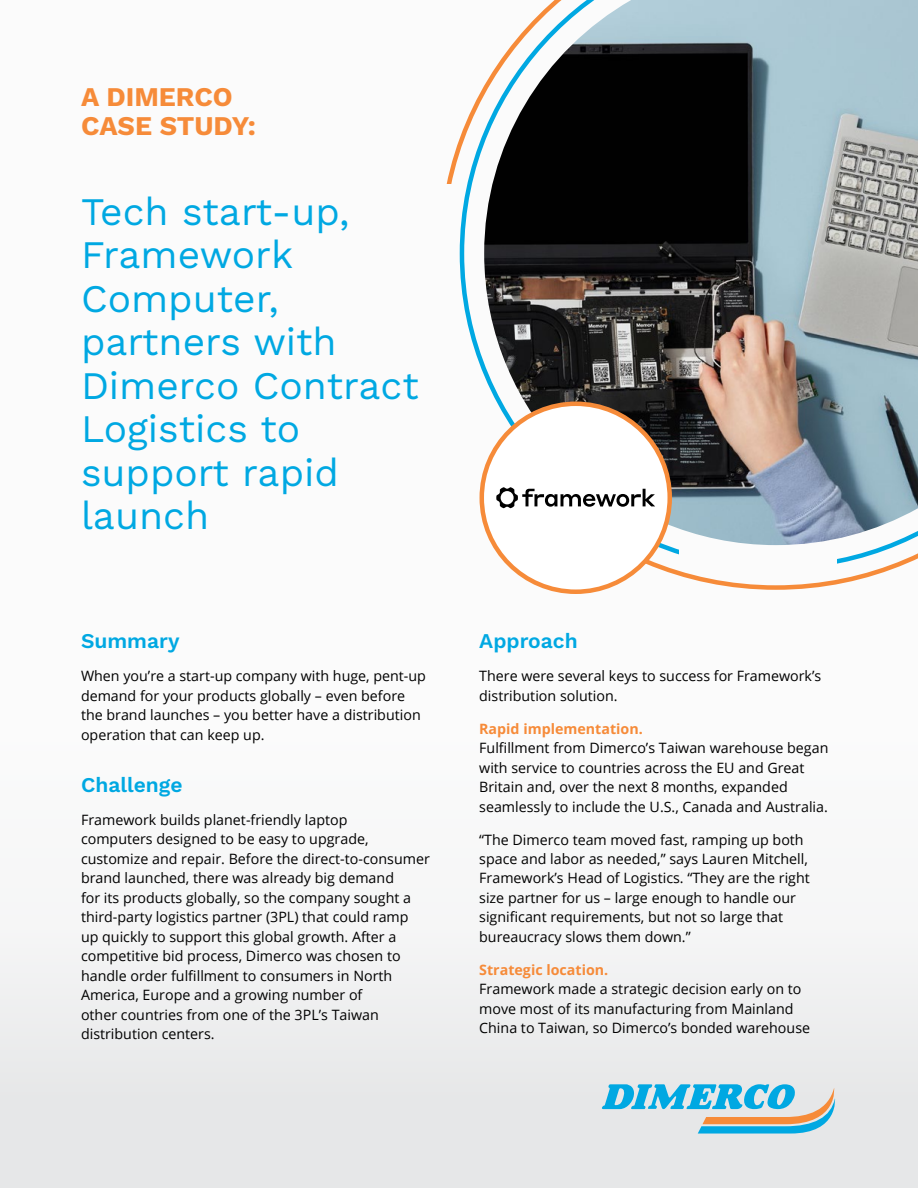
<style>
.page{position:relative;width:918px;height:1188px;background:#fff}
.page>*{position:absolute;margin:0;border:0;box-sizing:border-box;transform-origin:0 0}
.t1{font:39px/43.5px "Work Sans";color:#00a8e2}
.t2{font:700 27px/28.5px "Work Sans";color:#f68b39}
.t3{font:600 21px "Work Sans";color:#00a8e2}
.t4{font:14.25px/19.5px "Open Sans";color:#000}
.t5{font:700 14.25px "Open Sans";color:#f68b39}
</style>
<div class="page">
<div style="left:0;top:0;width:918px;height:1188px;background:linear-gradient(to bottom,#fff,#eeefef)"></div>
<svg style="left:439px;top:0;width:479px;height:590px"></svg>
<div style="left:334px;top:184px;width:208px;height:258px;background:#fbfbfb"></div>
<svg style="left:460px;top:0;width:458px;height:570px"></svg>
<div style="left:680px;top:171px;width:157px;height:399px;background:#fbfbfb"></div>
<svg style="left:601px;top:1084px;width:238px;height:50px;background:#9acad8"></svg>
<img style="left:484px;top:0;width:434px;height:545px">
<div style="left:482px;top:404px;width:188px;height:188px;background:#fff;border-radius:50%"></div>
<svg style="left:496px;top:487px;width:159px;height:21px"></svg>
<div style="left:480px;top:402px;width:192px;height:192px;border:4px solid #f68b39;border-radius:50%"></div>
<h2 class="t2" style="left:81px;top:82px;width:177px">A DIMERCO<br>CASE STUDY:</h2>
<h1 class="t1" style="left:81px;top:188px;width:339px">Tech start-up,<br>Framework<br>Computer, partners with<br>Dimerco Contract<br>Logistics to support rapid launch</h1>
<h3 class="t3" style="left:81px;top:625px;width:100px">Summary</h3>
<p class="t4" style="left:81px;top:666px;width:347px">When you’re a start-up company with huge, pent-up demand for your products globally – even before the brand launches – you better have a distribution operation that can keep up.</p>
<h3 class="t3" style="left:81px;top:769px;width:103px">Challenge</h3>
<p class="t4" style="left:81px;top:809px;width:350px">Framework builds planet-friendly laptop<br>computers designed to be easy to upgrade, customize and repair. Before the direct-to-consumer brand launched, there was already big demand<br>for its products globally, so the company sought a third-party logistics partner (3PL) that could ramp<br>up quickly to support this global growth. After a competitive bid process, Dimerco was chosen to handle order fulfillment to consumers in North America, Europe and a growing number of<br>other countries from one of the 3PL’s Taiwan distribution centers.</p>
<h3 class="t3" style="left:479px;top:625px;width:100px">Approach</h3>
<p class="t4" style="left:479px;top:666px;width:344px">There were several keys to success for Framework’s distribution solution.</p>
<p class="t5" style="left:479px;top:719px;width:165px">Rapid implementation.</p>
<p class="t4" style="left:479px;top:738px;width:351px">Fulfillment from Dimerco’s Taiwan warehouse began with service to countries across the EU and Great Britain and, over the next 8 months, expanded seamlessly to include the U.S., Canada and Australia.</p>
<p class="t4" style="left:479px;top:829px;width:332px">“The Dimerco team moved fast, ramping up both space and labor as needed,” says Lauren Mitchell, Framework’s Head of Logistics. “They are the right size partner for us – large enough to handle our significant requirements, but not so large that bureaucracy slows them down.”</p>
<p class="t5" style="left:479px;top:960px;width:131px">Strategic location.</p>
<p class="t4" style="left:479px;top:979px;width:332px">Framework made a strategic decision early on to move most of its manufacturing from Mainland<br>China to Taiwan, so Dimerco’s bonded warehouse</p>
</div>
